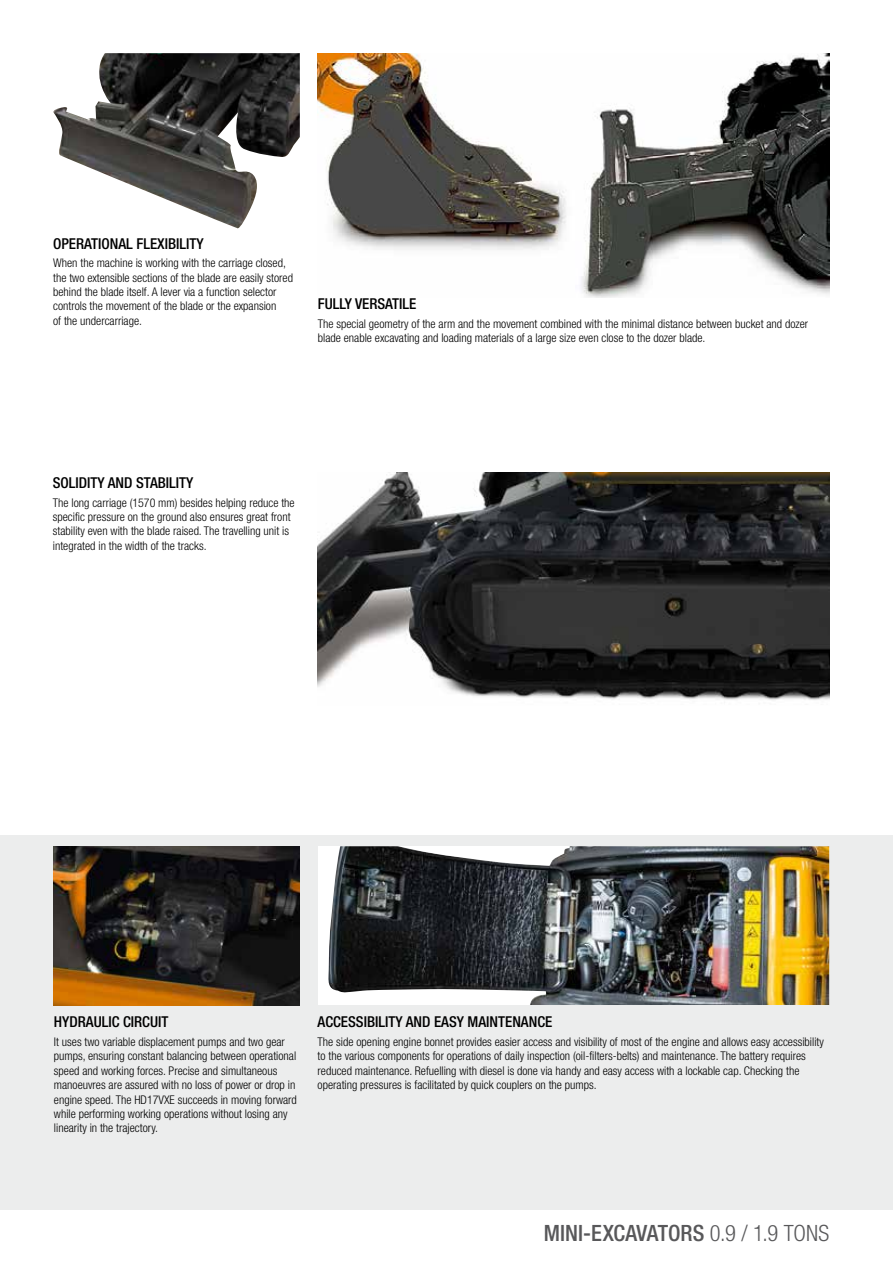
<style>
.page{position:relative;width:893px;height:1263px;background:#fff}
.page>*{position:absolute;margin:0;border:0;box-sizing:border-box;transform-origin:0 0}
.t1{font:500 condensed 22.5px "Helvetica Neue";color:#58585a}
.t2{font:500 condensed 15px "Helvetica Neue";color:#000}
.t3{font:300 condensed 12px/14.4px "Helvetica Neue";color:#000}
.s1{font-weight:300}
</style>
<div class="page">
<div style="left:0;top:836px;width:893px;height:374px;background:#eceded"></div>
<img style="left:318px;top:53px;width:511px;height:244px">
<img style="left:53px;top:53px;width:247px;height:176px">
<img style="left:53px;top:846px;width:247px;height:159px">
<img style="left:328px;top:846px;width:501px;height:159px">
<img style="left:318px;top:473px;width:511px;height:227px">
<p class="t2" style="left:53px;top:234px;width:152px">OPERATIONAL FLEXIBILITY</p>
<p class="t3" style="left:53px;top:256px;width:241px">When the machine is working with the carriage closed, the two extensible sections of the blade are easily stored behind the blade itself. A lever via a function selector controls the movement of the blade or the expansion<br>of the undercarriage.</p>
<p class="t2" style="left:318px;top:295px;width:100px">FULLY VERSATILE</p>
<p class="t3" style="left:318px;top:317px;width:492px">The special geometry of the arm and the movement combined with the minimal distance between bucket and dozer blade enable excavating and loading materials of a large size even close to the dozer blade.</p>
<p class="t2" style="left:53px;top:474px;width:142px">SOLIDITY AND STABILITY</p>
<p class="t3" style="left:53px;top:495px;width:243px">The long carriage (1570 mm) besides helping reduce the specific pressure on the ground also ensures great front stability even with the blade raised. The travelling unit is integrated in the width of the tracks.</p>
<p class="t2" style="left:54px;top:1013px;width:116px">HYDRAULIC CIRCUIT</p>
<p class="t3" style="left:54px;top:1034px;width:244px">It uses two variable displacement pumps and two gear pumps, ensuring constant balancing between operational speed and working forces. Precise and simultaneous manoeuvres are assured with no loss of power or drop in engine speed. The HD17VXE succeeds in moving forward while performing working operations without losing any linearity in the trajectory.</p>
<p class="t2" style="left:318px;top:1013px;width:236px">ACCESSIBILITY AND EASY MAINTENANCE</p>
<p class="t3" style="left:318px;top:1034px;width:508px">The side opening engine bonnet provides easier access and visibility of most of the engine and allows easy accessibility to the various components for operations of daily inspection (oil‑filters‑belts) and maintenance. The battery requires reduced maintenance. Refuelling with diesel is done via handy and easy access with a lockable cap. Checking the operating pressures is facilitated by quick couplers on the pumps.</p>
<h1 class="t1" style="left:544px;top:1219px;width:287px">MINI-EXCAVATORS <span class="s1">0.9 / 1.9 TONS</span></h1>
</div>
